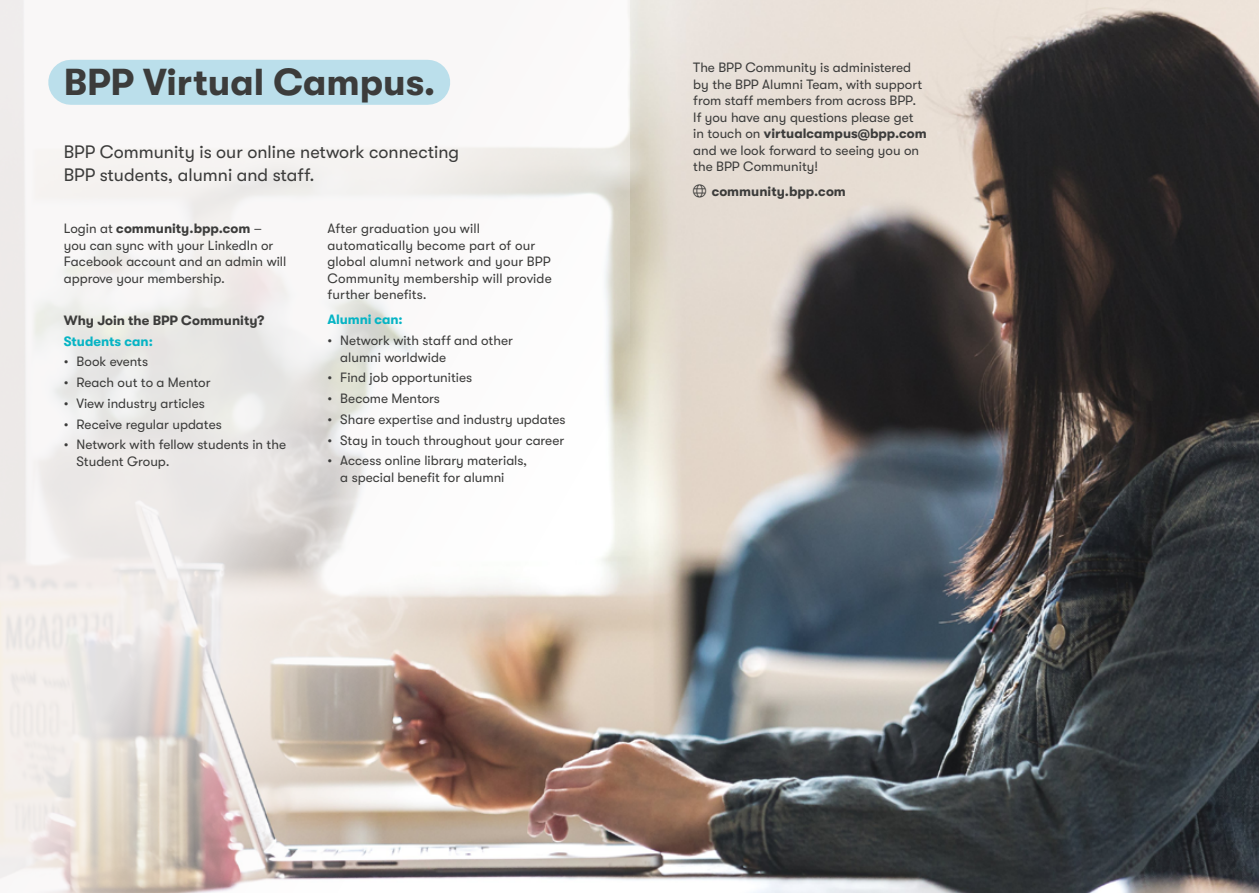
<style>
.page{position:relative;width:1259px;height:893px;background:#fff}
.page>*{position:absolute;margin:0;border:0;box-sizing:border-box;transform-origin:0 0}
.t1{font:700 37.5px "GT Walsheim";color:#3c3c3b}
.t2{font:18px/22.5px "GT Walsheim";color:#3c3c3b}
.t3{font:13.5px/16.5px "GT Walsheim";color:#3c3c3b}
.t4{font:700 13.5px "GT Walsheim";color:#3c3c3b}
.t5{font:700 13.5px "GT Walsheim";letter-spacing:-.005em;color:#06b4c4}
.s1{font-weight:700}
</style>
<div class="page">
<img style="left:629px;top:0;width:630px;height:893px">
<svg style="left:0;top:0;width:629px;height:893px"></svg>
<div style="left:71px;top:60px;width:357px;height:45px;background:#bbdfeb"></div>
<svg style="left:86px;top:855px;width:10px;height:10px"></svg>
<svg style="left:693px;top:185px;width:13px;height:13px"></svg>
<h1 class="t1" style="left:64px;top:61px;width:373px">BPP Virtual Campus.</h1>
<h2 class="t2" style="left:64px;top:141px;width:397px">BPP Community is our online network connecting<br>BPP students, alumni and staff.</h2>
<p class="t3" style="left:64px;top:221px;width:224px">Login at <span class="s1">community.bpp.com</span> – you can sync with your LinkedIn or<br>Facebook account and an admin will approve your membership.</p>
<p class="t4" style="left:64px;top:313px;width:202px">Why Join the BPP Community?</p>
<p class="t5" style="left:64px;top:333px;width:91px">Students can:</p>
<p class="t3" style="left:64px;top:354px;width:86px">• Book events</p>
<p class="t3" style="left:64px;top:374px;width:148px">• Reach out to a Mentor</p>
<p class="t3" style="left:64px;top:395px;width:143px">• View industry articles</p>
<p class="t3" style="left:64px;top:416px;width:159px">• Receive regular updates</p>
<p class="t3" style="left:77px;top:437px;width:211px;text-indent:-13px">• Network with fellow students in the<br>Student Group.</p>
<p class="t3" style="left:327px;top:221px;width:226px">After graduation you will automatically become part of our global alumni network and your BPP<br>Community membership will provide further benefits.</p>
<p class="t5" style="left:327px;top:312px;width:77px">Alumni can:</p>
<p class="t3" style="left:340px;top:332px;width:174px;text-indent:-13px">• Network with staff and other alumni worldwide</p>
<p class="t3" style="left:327px;top:369px;width:146px">• Find job opportunities</p>
<p class="t3" style="left:327px;top:390px;width:114px">• Become Mentors</p>
<p class="t3" style="left:327px;top:411px;width:240px">• Share expertise and industry updates</p>
<p class="t3" style="left:327px;top:432px;width:238px">• Stay in touch throughout your career</p>
<p class="t3" style="left:340px;top:452px;width:188px;text-indent:-13px">• Access online library materials, a special benefit for alumni</p>
<p class="t3" style="left:693px;top:59px;width:235px">The BPP Community is administered by the BPP Alumni Team, with support from staff members from across BPP.<br>If you have any questions please get in touch on <span class="s1">virtualcampus@bpp.com </span>and we look forward to seeing you on the BPP Community!</p>
<p class="t4" style="left:693px;top:184px;width:154px">●□ community.bpp.com</p>
</div>
